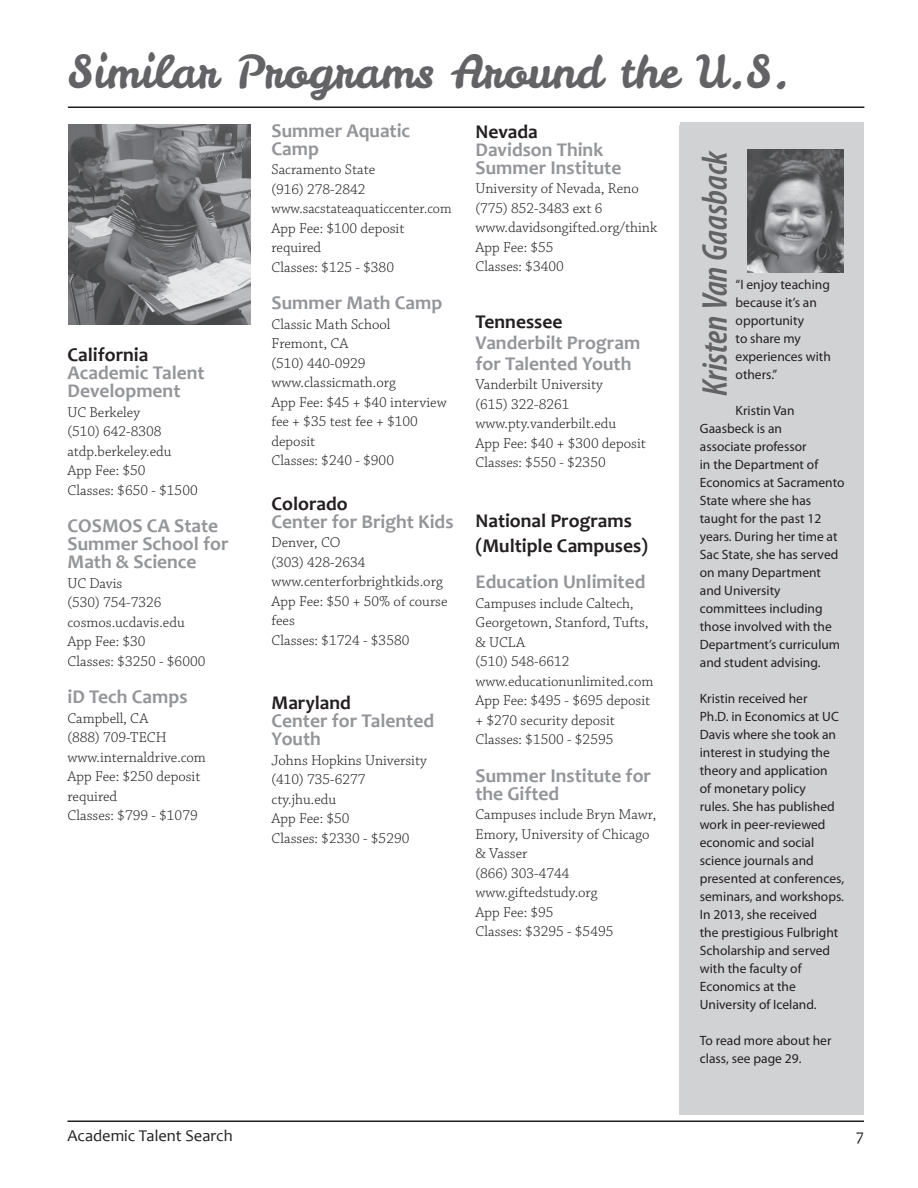
<style>
.page{position:relative;width:918px;height:1188px;background:#fff}
.page>*{position:absolute;margin:0;border:0;box-sizing:border-box;transform-origin:0 0}
.t1{font:45px "Leckerli One";color:#636366}
.t2{font:italic 600 condensed 36px "Myriad Pro";color:#636366}
.t3{font:700 19.5px/18px "Candara";color:#939598}
.t4{font:700 19.5px/25.2px "Candara";color:#231f20}
.t5{font:16.5px "Candara";color:#231f20}
.t6{font:300 15px/19.5px "Chaparral Pro";color:#231f20}
.t7{font:13.5px/18px "Myriad Pro";color:#231f20}
.s1{color:#231f20}
</style>
<div class="page">
<hr style="left:68px;top:1120px;width:796px;height:2px;background:#231f20">
<hr style="left:68px;top:106px;width:796px;height:2px;background:#231f20">
<div style="left:681px;top:122px;width:183px;height:985px;background:#d1d2d4"></div>
<img style="left:747px;top:149px;width:96px;height:123px">
<img style="left:68px;top:124px;width:183px;height:201px">
<p class="t1" style="left:68px;top:42px;width:724px">Similar Programs Around the U.S.</p>
<p class="t3" style="left:68px;top:346px;width:139px"><span class="s1">California<br></span>Academic Talent<br>Development</p>
<p class="t6" style="left:68px;top:403px;width:132px">UC Berkeley<br>(510) 642-8308 atdp.berkeley.edu<br>App Fee: $50<br>Classes: $650 - $1500</p>
<p class="t3" style="left:68px;top:517px;width:163px">COSMOS CA State<br>Summer School for<br>Math &amp; Science</p>
<p class="t6" style="left:68px;top:574px;width:139px">UC Davis<br>(530) 754-7326 cosmos.ucdavis.edu<br>App Fee: $30<br>Classes: $3250 - $6000</p>
<p class="t3" style="left:68px;top:688px;width:122px">iD Tech Camps</p>
<p class="t6" style="left:68px;top:709px;width:140px">Campbell, CA<br>(888) 709-TECH www.internaldrive.com<br>App Fee: $250 deposit required<br>Classes: $799 - $1079</p>
<p class="t3" style="left:272px;top:121px;width:140px">Summer Aquatic<br>Camp</p>
<p class="t6" style="left:272px;top:160px;width:182px">Sacramento State<br>(916) 278-2842 www.sacstateaquaticcenter.com<br>App Fee: $100 deposit required<br>Classes: $125 - $380</p>
<p class="t3" style="left:272px;top:294px;width:172px">Summer Math Camp</p>
<p class="t6" style="left:272px;top:315px;width:177px">Classic Math School<br>Fremont, CA<br>(510) 440-0929 www.classicmath.org<br>App Fee: $45 + $40 interview fee + $35 test fee + $100 deposit<br>Classes: $240 - $900</p>
<p class="t3" style="left:272px;top:494px;width:184px"><span class="s1">Colorado<br></span>Center for Bright Kids</p>
<p class="t6" style="left:272px;top:534px;width:178px">Denver, CO<br>(303) 428-2634 www.centerforbrightkids.org<br>App Fee: $50 + 50% of course fees<br>Classes: $1724 - $3580</p>
<p class="t3" style="left:272px;top:694px;width:164px"><span class="s1">Maryland<br></span>Center for Talented<br>Youth</p>
<p class="t6" style="left:272px;top:751px;width:157px">Johns Hopkins University (410) 735-6277 cty.jhu.edu<br>App Fee: $50<br>Classes: $2330 - $5290</p>
<p class="t3" style="left:476px;top:122px;width:147px"><span class="s1">Nevada<br></span>Davidson Think<br>Summer Institute</p>
<p class="t6" style="left:476px;top:179px;width:183px">University of Nevada, Reno (775) 852-3483 ext 6 www.davidsongifted.org/think<br>App Fee: $55<br>Classes: $3400</p>
<p class="t3" style="left:476px;top:310px;width:166px;line-height:21px"><span class="s1">Tennessee<br></span>Vanderbilt Program for Talented Youth</p>
<p class="t6" style="left:476px;top:375px;width:172px">Vanderbilt University<br>(615) 322-8261 www.pty.vanderbilt.edu<br>App Fee: $40 + $300 deposit<br>Classes: $550 - $2350</p>
<p class="t4" style="left:476px;top:508px;width:174px">National Programs (Multiple Campuses)</p>
<p class="t3" style="left:476px;top:573px;width:171px">Education Unlimited</p>
<p class="t6" style="left:476px;top:594px;width:179px">Campuses include Caltech,<br>Georgetown, Stanford, Tufts, &amp; UCLA<br>(510) 548-6612 www.educationunlimited.com<br>App Fee: $495 - $695 deposit + $270 security deposit<br>Classes: $1500 - $2595</p>
<p class="t3" style="left:476px;top:766px;width:177px">Summer Institute for the Gifted</p>
<p class="t6" style="left:476px;top:805px;width:182px">Campuses include Bryn Mawr,<br>Emory, University of Chicago &amp; Vasser<br>(866) 303-4744 www.giftedstudy.org<br>App Fee: $95<br>Classes: $3295 - $5495</p>
<p class="t2" style="left:693px;top:396px;width:247px;rotate:-90deg">Kristen Van Gaasback</p>
<p class="t7" style="left:736px;top:275px;width:97px">“I enjoy teaching because it’s an opportunity<br>to share my experiences with others.”</p>
<p class="t7" style="left:700px;top:401px;width:146px;text-indent:36px">Kristin Van<br>Gaasbeck is an<br>associate professor<br>in the Department of<br>Economics at Sacramento<br>State where she has taught for the past 12 years. During her time at<br>Sac State, she has served on many Department and University committees including those involved with the<br>Department’s curriculum and student advising.</p>
<p class="t7" style="left:700px;top:689px;width:146px">Kristin received her<br>Ph.D. in Economics at UC<br>Davis where she took an interest in studying the theory and application<br>of monetary policy<br>rules. She has published work in peer-reviewed economic and social science journals and presented at conferences, seminars, and workshops.<br>In 2013, she received<br>the prestigious Fulbright<br>Scholarship and served with the faculty of<br>Economics at the<br>University of Iceland.</p>
<p class="t7" style="left:700px;top:1031px;width:133px">To read more about her class, see page 29.</p>
<p class="t5" style="left:68px;top:1126px;width:167px">Academic Talent Search</p>
<p class="t5" style="left:856px;top:1126px;width:9px">7</p>
</div>
